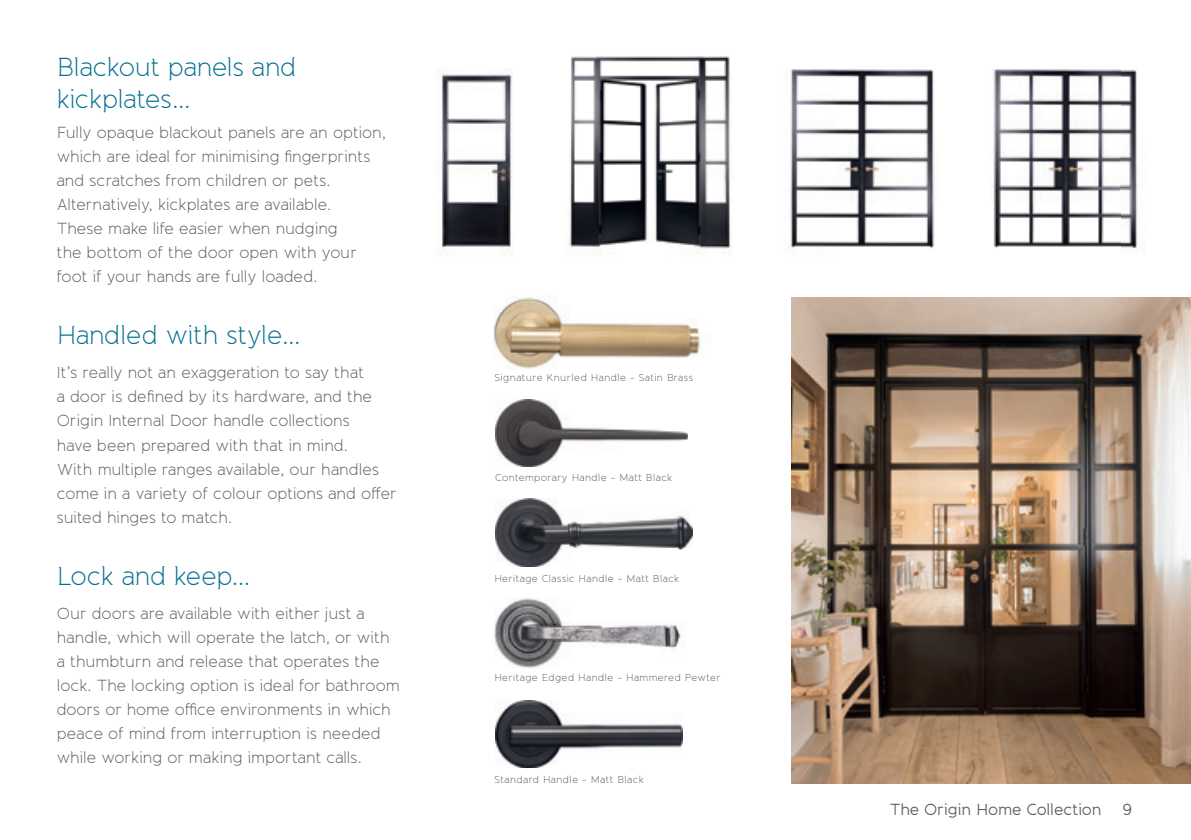
<style>
.page{position:relative;width:1191px;height:840px;background:#fff}
.page>*{position:absolute;margin:0;border:0;box-sizing:border-box;transform-origin:0 0}
.t1{font:300 26px/32px "Banda";letter-spacing:-.005em;color:#056f91}
.t2{font:300 16px/24px "Banda";letter-spacing:-.005em;color:#57585a}
.t3{font:16px "Banda";letter-spacing:-.01em;color:#57585a}
.t4{font:300 10px "Banda";letter-spacing:.04em;color:#57585a}
</style>
<div class="page">
<img style="left:791px;top:297px;width:400px;height:485px">
<img style="left:438px;top:56px;width:700px;height:200px">
<img style="left:493px;top:297px;width:207px;height:72px">
<img style="left:494px;top:598px;width:189px;height:69px">
<img style="left:495px;top:498px;width:197px;height:68px">
<img style="left:495px;top:399px;width:192px;height:67px">
<img style="left:495px;top:700px;width:187px;height:67px">
<h1 class="t1" style="left:57px;top:50px;width:241px">Blackout panels and kickplates…</h1>
<p class="t2" style="left:57px;top:120px;width:331px">Fully opaque blackout panels are an option, which are ideal for minimising fingerprints and scratches from children or pets.<br>Alternatively, kickplates are available.<br>These make life easier when nudging<br>the bottom of the door open with your foot if your hands are fully loaded.</p>
<h1 class="t1" style="left:57px;top:319px;width:245px">Handled with style…</h1>
<p class="t2" style="left:57px;top:360px;width:341px">It’s really not an exaggeration to say that<br>a door is defined by its hardware, and the Origin Internal Door handle collections<br>have been prepared with that in mind.<br>With multiple ranges available, our handles come in a variety of colour options and offer suited hinges to match.</p>
<h1 class="t1" style="left:57px;top:559px;width:195px">Lock and keep…</h1>
<p class="t2" style="left:57px;top:600px;width:345px">Our doors are available with either just a handle, which will operate the latch, or with a thumbturn and release that operates the lock. The locking option is ideal for bathroom doors or home office environments in which peace of mind from interruption is needed while working or making important calls.</p>
<p class="t4" style="left:494px;top:372px;width:200px">Signature Knurled Handle - Satin Brass</p>
<p class="t4" style="left:495px;top:471px;width:179px">Contemporary Handle - Matt Black</p>
<p class="t4" style="left:494px;top:572px;width:186px">Heritage Classic Handle - Matt Black</p>
<p class="t4" style="left:494px;top:671px;width:227px">Heritage Edged Handle - Hammered Pewter</p>
<p class="t4" style="left:494px;top:772px;width:151px">Standard Handle - Matt Black</p>
<p class="t3" style="left:890px;top:799px;width:213px">The Origin Home Collection</p>
<p class="t3" style="left:1122px;top:799px;width:11px">9</p>
</div>
